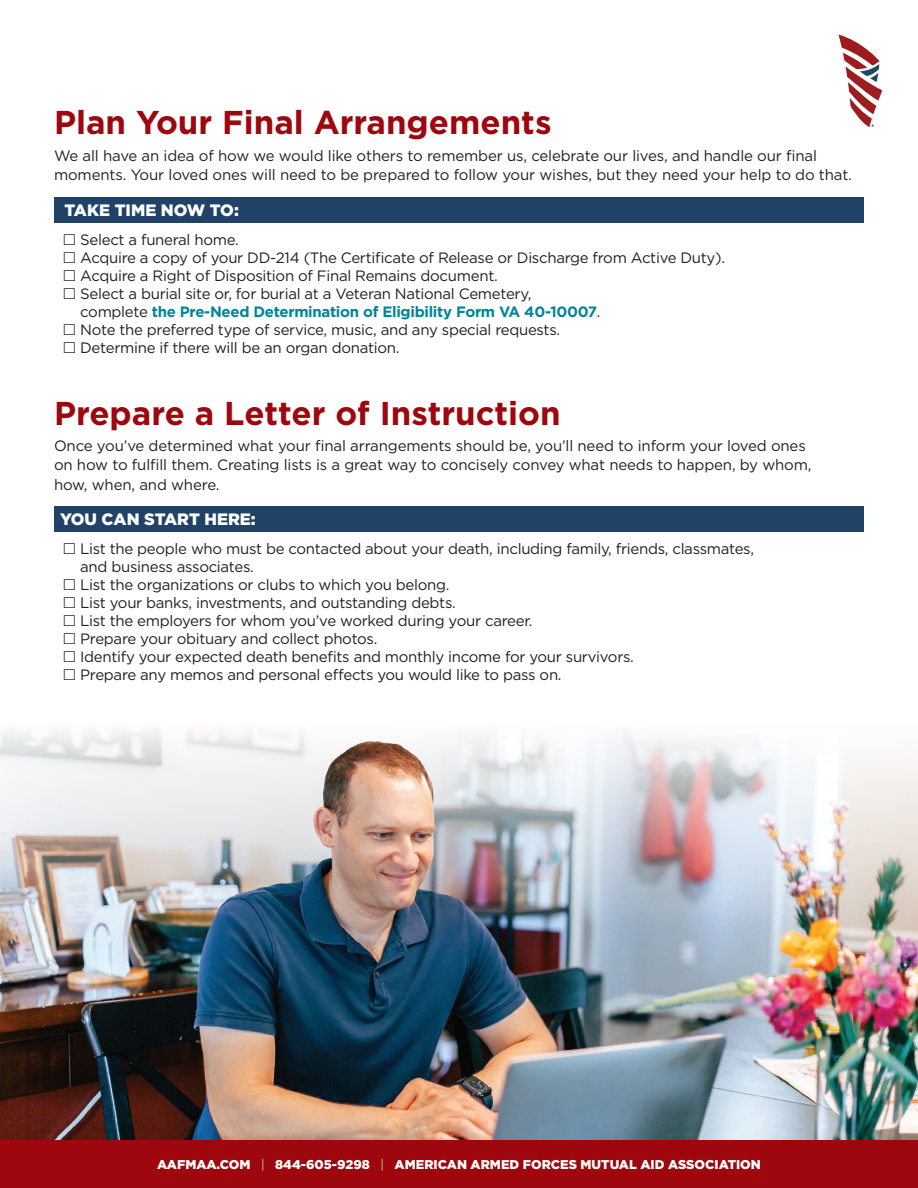
<style>
.page{position:relative;width:918px;height:1188px;background:#fff}
.page>*{position:absolute;margin:0;border:0;box-sizing:border-box;transform-origin:0 0}
.t1{font:700 33px "Gotham";color:#9d070d}
.t2{font:900 16.5px "Gotham";color:#fff}
.t3{font:15px/18px "Gotham";letter-spacing:-.02em;color:#231f20}
.t4{font:900 12.75px "Gotham";color:#fff}
.s1{font-weight:700;color:#008599}
.s2{font-weight:300}
</style>
<div class="page">
<div style="left:0;top:1140px;width:918px;height:48px;background:#9d070d"></div>
<svg style="left:838px;top:35px;width:45px;height:92px"></svg>
<img style="left:0;top:731px;width:918px;height:409px">
<div style="left:54px;top:197px;width:810px;height:25px;background:#1f4266"></div>
<div style="left:54px;top:506px;width:810px;height:25px;background:#1f4266"></div>
<img style="left:163px;top:731px;width:583px;height:409px">
<h1 class="t1" style="left:54px;top:101px;width:499px">Plan Your Final Arrangements</h1>
<p class="t3" style="left:54px;top:145px;width:799px;line-height:19.5px">We all have an idea of how we would like others to remember us, celebrate our lives, and handle our final moments. Your loved ones will need to be prepared to follow your wishes, but they need your help to do that.</p>
<p class="t2" style="left:65px;top:199px;width:176px">TAKE TIME NOW TO:</p>
<p class="t3" style="left:80px;top:230px;width:646px">Select a funeral home.<br>Acquire a copy of your DD-214 (The Certificate of Release or Discharge from Active Duty).<br>Acquire a Right of Disposition of Final Remains document.<br>Select a burial site or, for burial at a Veteran National Cemetery,<br>complete <span class="s1">the Pre-Need Determination of Eligibility Form VA 40-10007</span>.<br>Note the preferred type of service, music, and any special requests.<br>Determine if there will be an organ donation.</p>
<h1 class="t1" style="left:54px;top:391px;width:508px">Prepare a Letter of Instruction</h1>
<p class="t3" style="left:54px;top:436px;width:759px;line-height:19.5px">Once you’ve determined what your final arrangements should be, you’ll need to inform your loved ones on how to fulfill them. Creating lists is a great way to concisely convey what needs to happen, by whom, how, when, and where.</p>
<p class="t2" style="left:60px;top:508px;width:197px">YOU CAN START HERE:</p>
<p class="t3" style="left:80px;top:540px;width:675px">List the people who must be contacted about your death, including family, friends, classmates, and business associates.<br>List the organizations or clubs to which you belong.<br>List your banks, investments, and outstanding debts.<br>List the employers for whom you’ve worked during your career.<br>Prepare your obituary and collect photos.<br>Identify your expected death benefits and monthly income for your survivors.<br>Prepare any memos and personal effects you would like to pass on.</p>
<p class="t4" style="left:157px;top:1156px;width:605px">AAFMAA.COM <span class="s2">|</span> 844-605-9298 <span class="s2">|</span> AMERICAN ARMED FORCES MUTUAL AID ASSOCIATION</p>
</div>
